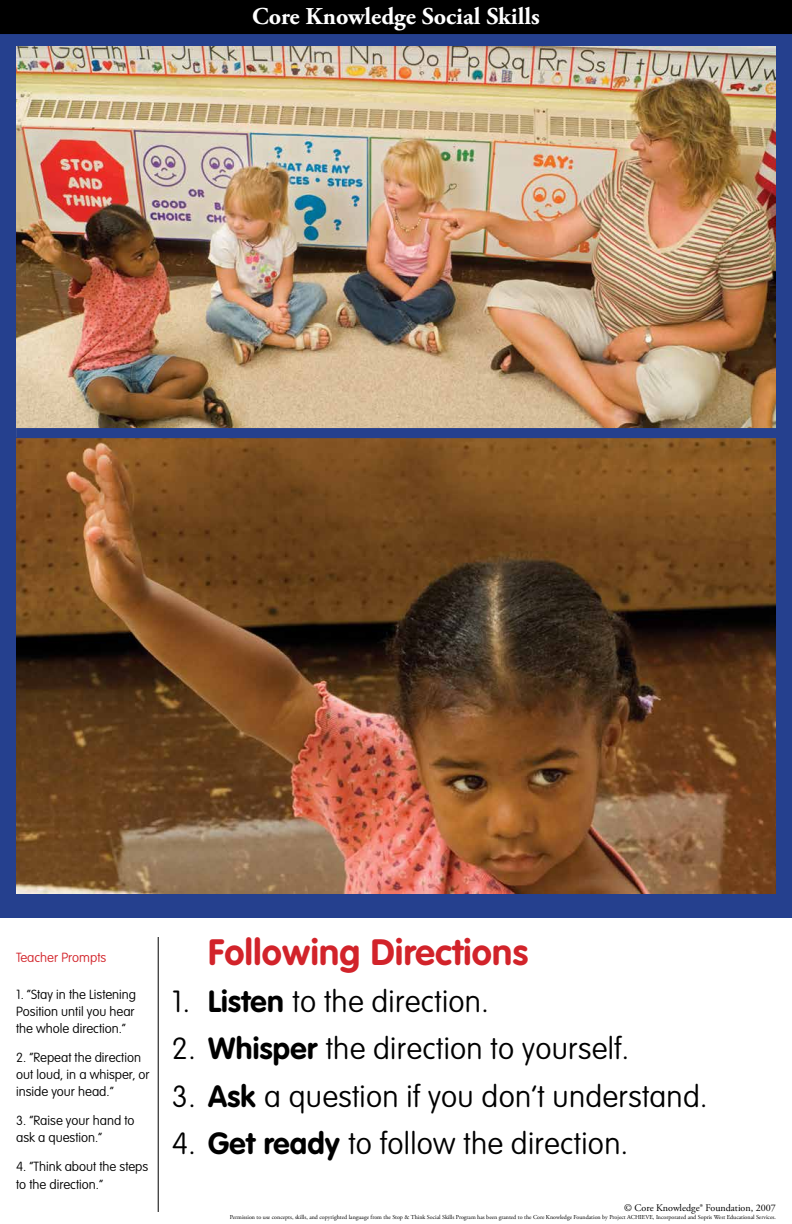
<style>
.page{position:relative;width:792px;height:1224px;background:#fff}
.page>*{position:absolute;margin:0;border:0;box-sizing:border-box;transform-origin:0 0}
.t1{font:700 36.2px "VAG Rounded Std";letter-spacing:.01em;color:#d2232a}
.t2{font:100 30.1px "VAG Rounded Std";letter-spacing:.01em;color:#000}
.t3{font:700 24.1px "Adobe Garamond Pro";color:#fff}
.t4{font:100 13.1px/17.1px "VAG Rounded Std";color:#000}
.t5{font:100 13.1px "VAG Rounded Std";color:#d2232a}
.t6{font:10.1px "Adobe Garamond Pro";color:#000}
.t7{font:6px "Adobe Garamond Pro";color:#000}
.s1{font-weight:700}
</style>
<div class="page">
<div style="left:0;top:0;width:792px;height:39px;background:#000"></div>
<div style="left:0;top:34px;width:792px;height:882px;background:#25408e"></div>
<img style="left:16px;top:47px;width:760px;height:381px">
<img style="left:16px;top:438px;width:760px;height:455px">
<hr style="left:158px;top:937px;width:1px;height:275px;background:#000">
<hr style="left:0;top:916px;width:792px;height:2px;background:#23408f">
<h3 class="t3" style="left:252px;top:7px;width:289px">Core Knowledge Social Skills</h3>
<h3 class="t5" style="left:16px;top:952px;width:92px">Teacher Prompts</h3>
<h3 class="t4" style="left:16px;top:986px;width:122px;text-align:justify">1. “Stay in the Listening Position until you hear the whole direction.”</h3>
<h3 class="t4" style="left:16px;top:1050px;width:135px">2. “Repeat the direction out loud, in a whisper, or inside your head.”</h3>
<h3 class="t4" style="left:16px;top:1113px;width:120px">3. “Raise your hand to ask a question.”</h3>
<h3 class="t4" style="left:16px;top:1159px;width:134px">4. “Think about the steps to the direction.”</h3>
<h1 class="t1" style="left:208px;top:937px;width:322px">Following Directions</h1>
<h2 class="t2" style="left:172px;top:989px;width:318px">1. <span class="s1">Listen</span> to the direction.</h2>
<h2 class="t2" style="left:172px;top:1036px;width:459px">2. <span class="s1">Whisper</span> the direction to yourself.</h2>
<h2 class="t2" style="left:172px;top:1083px;width:537px">3. <span class="s1">Ask</span> a question if you don’t understand.</h2>
<h2 class="t2" style="left:172px;top:1131px;width:458px">4. <span class="s1">Get ready</span> to follow the direction.</h2>
<h3 class="t6" style="left:624px;top:1204px;width:153px">© Core Knowledge® Foundation, 2007</h3>
<p class="t7" style="left:230px;top:1215px;width:547px">Permission to use concepts, skills, and copyrighted language from the Stop &amp; Think Social Skills Program has been granted to the Core Knowledge Foundation by Project ACHIEVE, Incorporated and Sopris West Educational Services.</p>
</div>
